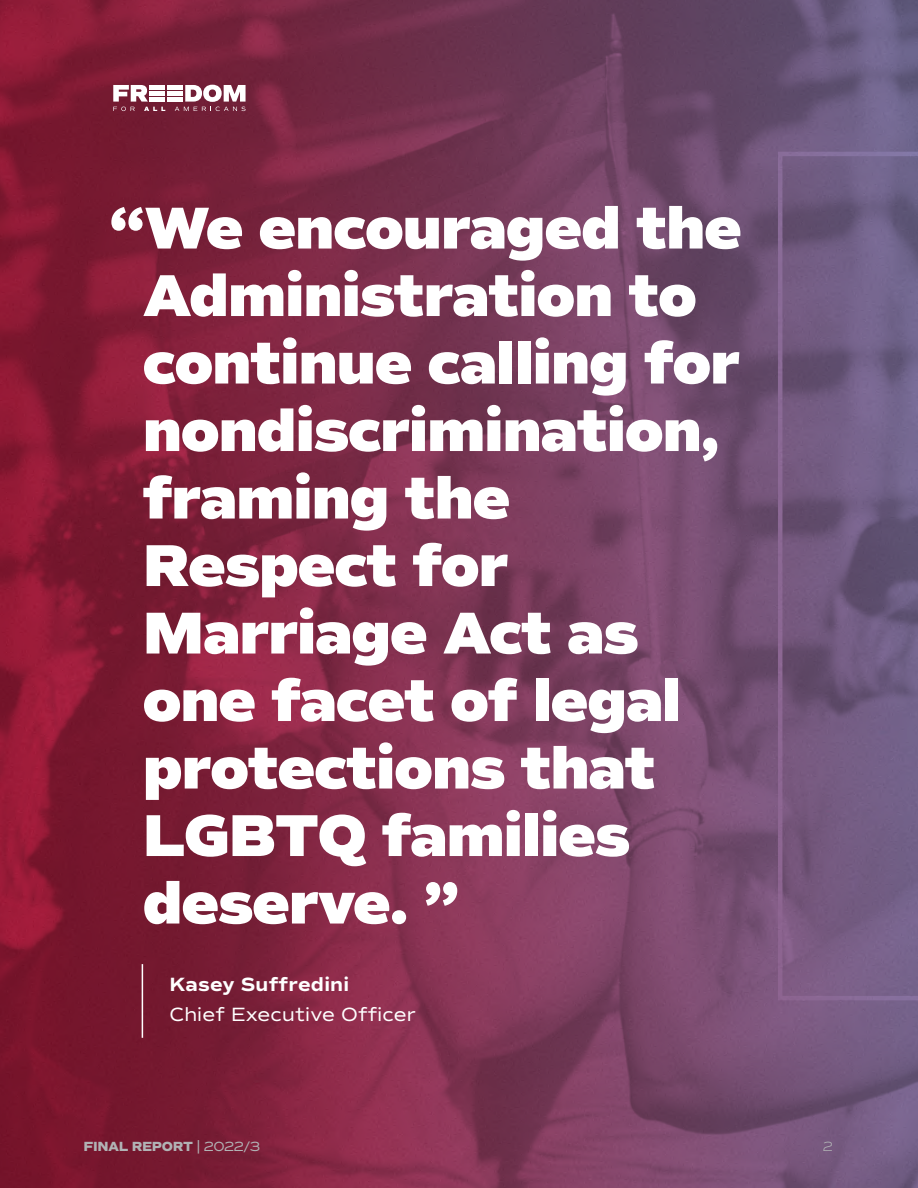
<style>
.page{position:relative;width:918px;height:1188px;background:#fff}
.page>*{position:absolute;margin:0;border:0;box-sizing:border-box;transform-origin:0 0}
.t1{font:800 60px/67.5px "Commuters Sans";letter-spacing:-.03em;color:#fff}
.t2{font:19.5px "Commuters Sans";letter-spacing:.01em;color:#fff}
.t3{font:700 19.5px "Commuters Sans";letter-spacing:.01em;color:#fff}
.t4{font:800 13.5px "Commuters Sans";letter-spacing:-.03em;color:#b1b3b5}
.t5{font:300 13.5px "Commuters Sans";color:#b1b3b5}
.s1{font-weight:400}
</style>
<div class="page">
<img style="left:0;top:0;width:918px;height:1188px">
<svg style="left:778px;top:152px;width:140px;height:848px;background:#715c82"></svg>
<svg style="left:914px;top:149px;width:4px;height:42px"></svg>
<hr style="left:142px;top:964px;width:1px;height:74px;background:#fff">
<svg style="left:113px;top:85px;width:52px;height:26px"></svg>
<svg style="left:175px;top:85px;width:71px;height:26px"></svg>
<hr style="left:167px;top:85px;width:16px;height:4px;background:#fff">
<div style="left:167px;top:97px;width:16px;height:5px;background:#fff"></div>
<hr style="left:167px;top:91px;width:16px;height:4px;background:#fff">
<p class="t1" style="left:142px;top:195px;width:601px;text-indent:-34px">“We encouraged the<br>Administration to continue calling for nondiscrimination, framing the<br>Respect for<br>Marriage Act as one facet of legal protections that<br>LGBTQ families deserve. ”</p>
<p class="t3" style="left:169px;top:972px;width:181px">Kasey Suffredini</p>
<p class="t2" style="left:169px;top:1002px;width:248px">Chief Executive Officer</p>
<p class="t4" style="left:84px;top:1138px;width:178px">FINAL REPORT <span class="s1">| 2022/3</span></p>
<p class="t5" style="left:823px;top:1138px;width:12px">2</p>
</div>
